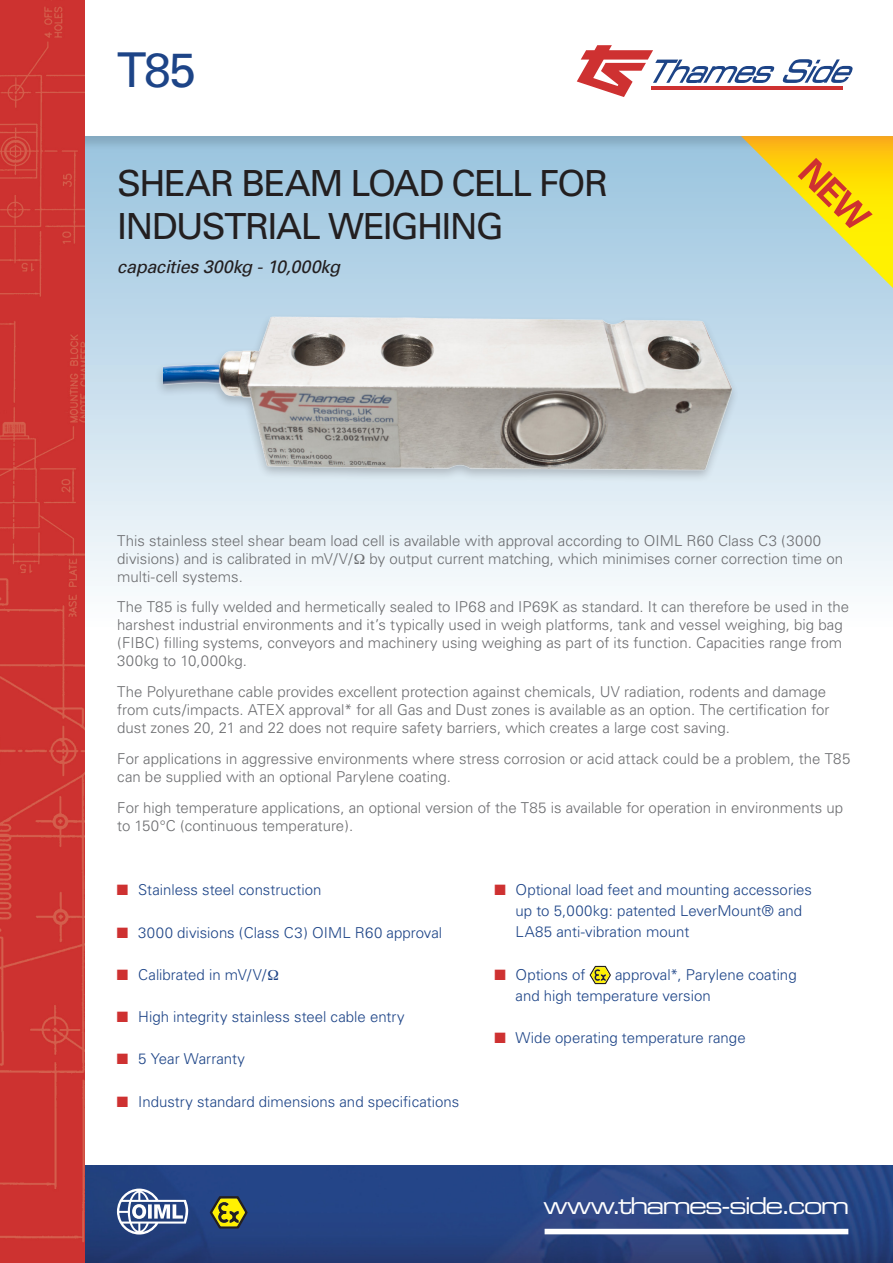
<style>
.page{position:relative;width:893px;height:1263px;background:#fff}
.page>*{position:absolute;margin:0;border:0;box-sizing:border-box;transform-origin:0 0}
.t1{font:48px "Univers";color:#1d4487}
.t2{font:36px/43.2px "Univers";letter-spacing:-.045em;color:#231f20}
.t3{font:23.25px "Eurostile Extended Two";letter-spacing:-.08em;color:#fff}
.t4{font:italic 18px "Univers";letter-spacing:-.015em;color:#231f20}
.t5{font:300 15px/18px "Univers";color:#6c6d70}
.t6{font:300 15px/21px "Univers";color:#1d4487}
.s1{color:#ce3131}
</style>
<div class="page">
<img style="left:85px;top:1165px;width:808px;height:98px">
<div style="left:0;top:136px;width:893px;height:498px;background:#231f20;opacity:.15"></div>
<div style="left:545px;top:1229px;width:303px;height:5px;background:#fff"></div>
<img style="left:0;top:0;width:85px;height:1263px">
<svg style="left:577px;top:45px;width:276px;height:52px"></svg>
<svg style="left:590px;top:966px;width:21px;height:18px"></svg>
<img style="left:163px;top:295px;width:587px;height:202px">
<svg style="left:117px;top:1188px;width:71px;height:46px"></svg>
<svg style="left:210px;top:1196px;width:38px;height:32px"></svg>
<svg style="left:354px;top:553px;width:10px;height:11px"></svg>
<svg style="left:741px;top:136px;width:152px;height:152px;background:#d5d375"></svg>
<p class="t1" style="left:117px;top:42px;width:80px">T85</p>
<p class="t2" style="left:117px;top:162px;width:492px">SHEAR BEAM LOAD CELL FOR<br>INDUSTRIAL WEIGHING</p>
<p class="t4" style="left:117px;top:256px;width:224px">capacities 300kg - 10,000kg</p>
<p class="t5" style="left:117px;top:531px;width:727px">This stainless steel shear beam load cell is available with approval according to OIML R60 Class C3 (3000 divisions) and is calibrated in mV/V/ by output current matching, which minimises corner correction time on multi-cell systems.</p>
<p class="t5" style="left:117px;top:598px;width:733px">The T85 is fully welded and hermetically sealed to IP68 and IP69K as standard. It can therefore be used in the harshest industrial environments and it’s typically used in weigh platforms, tank and vessel weighing, big bag (FIBC) filling systems, conveyors and machinery using weighing as part of its function. Capacities range from 300kg to 10,000kg.</p>
<p class="t5" style="left:117px;top:683px;width:714px">The Polyurethane cable provides excellent protection against chemicals, UV radiation, rodents and damage from cuts/impacts. ATEX approval* for all Gas and Dust zones is available as an option. The certification for dust zones 20, 21 and 22 does not require safety barriers, which creates a large cost saving.</p>
<p class="t5" style="left:117px;top:749px;width:735px">For applications in aggressive environments where stress corrosion or acid attack could be a problem, the T85 can be supplied with an optional Parylene coating.</p>
<p class="t5" style="left:117px;top:798px;width:727px">For high temperature applications, an optional version of the T85 is available for operation in environments up to 150°C (continuous temperature).</p>
<p class="t6" style="left:117px;top:879px;width:206px"><span class="s1">■</span> Stainless steel construction</p>
<p class="t6" style="left:117px;top:922px;width:327px"><span class="s1">■</span> 3000 divisions (Class C3) OIML R60 approval</p>
<p class="t6" style="left:117px;top:964px;width:151px"><span class="s1">■</span> Calibrated in mV/V/</p>
<p class="t6" style="left:117px;top:1006px;width:289px"><span class="s1">■</span> High integrity stainless steel cable entry</p>
<p class="t6" style="left:117px;top:1048px;width:130px"><span class="s1">■</span> 5 Year Warranty</p>
<p class="t6" style="left:117px;top:1091px;width:344px"><span class="s1">■</span> Industry standard dimensions and specifications</p>
<p class="t6" style="left:516px;top:879px;width:298px;text-indent:-21px"><span class="s1">■</span> Optional load feet and mounting accessories up to 5,000kg: patented LeverMount® and<br>LA85 anti-vibration mount</p>
<p class="t6" style="left:494px;top:964px;width:93px"><span class="s1">■</span> Options of</p>
<p class="t6" style="left:516px;top:964px;width:283px;text-indent:99px">approval*, Parylene coating and high temperature version</p>
<p class="t6" style="left:494px;top:1027px;width:253px"><span class="s1">■</span> Wide operating temperature range</p>
<p class="t3" style="left:544px;top:1190px;width:307px">www.thames-side.com</p>
</div>
